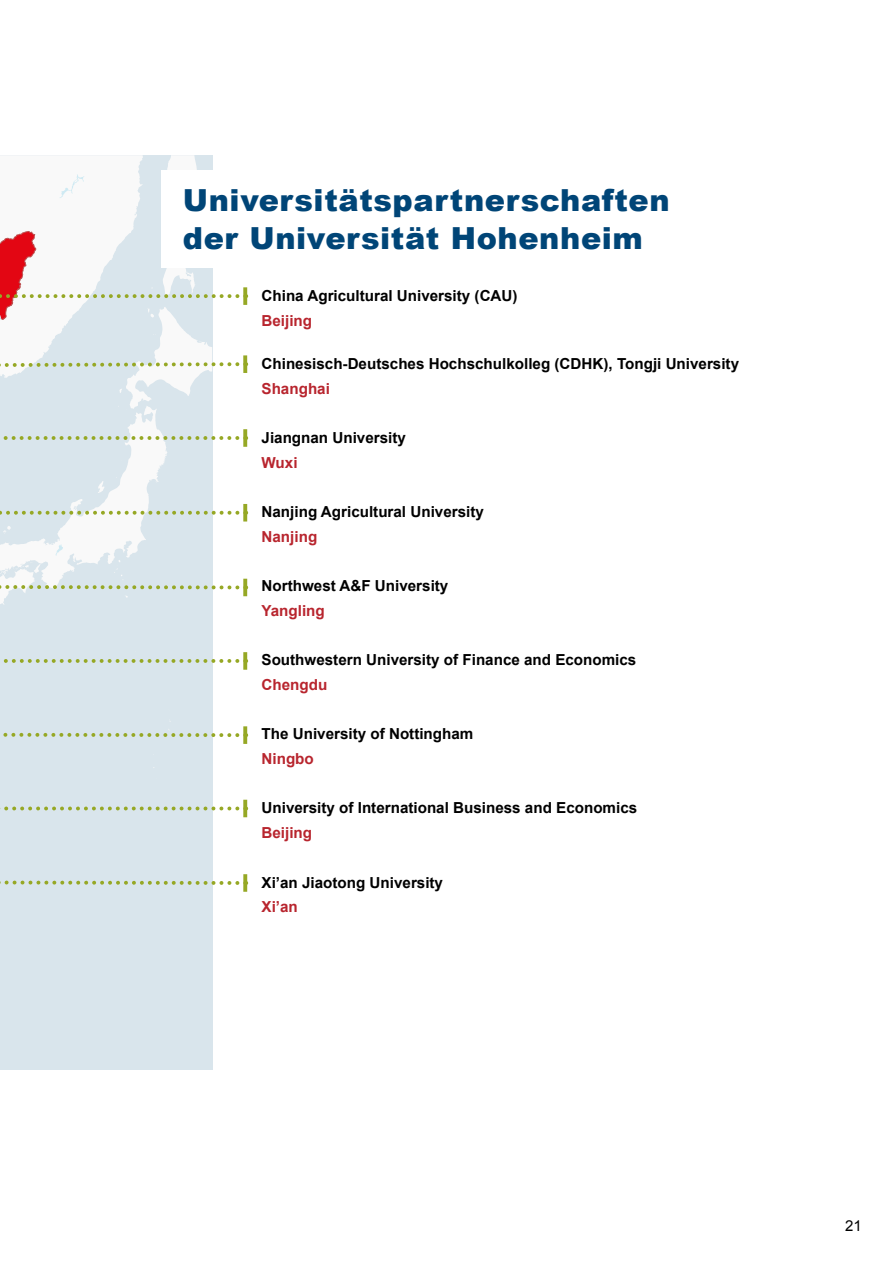
<style>
.page{position:relative;width:893px;height:1263px;background:#fff}
.page>*{position:absolute;margin:0;border:0;box-sizing:border-box;transform-origin:0 0}
.t1{font:900 30.45px/38px "Arial";letter-spacing:.02em;color:#004577}
.t2{font:700 15.15px "Arial";color:#000}
.t3{font:700 15.15px "Arial";color:#b8252e}
.t4{font:15px "Arial";color:#000}
</style>
<div class="page">
<div style="left:0;top:155px;width:212px;height:914px;background:#d9e5ec"></div>
<hr style="left:243px;top:287px;width:4px;height:18px;background:#96a825">
<hr style="left:243px;top:355px;width:4px;height:18px;background:#96a825">
<hr style="left:243px;top:800px;width:4px;height:17px;background:#96a825">
<hr style="left:243px;top:579px;width:4px;height:17px;background:#96a825">
<hr style="left:243px;top:874px;width:4px;height:18px;background:#96a825">
<hr style="left:243px;top:652px;width:4px;height:18px;background:#96a825">
<hr style="left:243px;top:429px;width:4px;height:18px;background:#96a825">
<hr style="left:243px;top:504px;width:4px;height:17px;background:#96a825">
<svg style="left:0;top:155px;width:246px;height:746px"></svg>
<svg style="left:243px;top:726px;width:4px;height:18px"></svg>
<h1 class="t1" style="left:183px;top:180px;width:488px">Universitätspartnerschaften der Universität Hohenheim</h1>
<p class="t2" style="left:262px;top:286px;width:258px">China Agricultural University (CAU)</p>
<p class="t3" style="left:262px;top:311px;width:52px">Beijing</p>
<p class="t2" style="left:262px;top:354px;width:479px">Chinesisch-Deutsches Hochschulkolleg (CDHK), Tongji University</p>
<p class="t3" style="left:262px;top:378px;width:70px">Shanghai</p>
<p class="t2" style="left:262px;top:428px;width:146px">Jiangnan University</p>
<p class="t3" style="left:262px;top:452px;width:38px">Wuxi</p>
<p class="t2" style="left:262px;top:502px;width:224px">Nanjing Agricultural University</p>
<p class="t3" style="left:262px;top:527px;width:57px">Nanjing</p>
<p class="t2" style="left:262px;top:576px;width:188px">Northwest A&amp;F University</p>
<p class="t3" style="left:262px;top:601px;width:65px">Yangling</p>
<p class="t2" style="left:262px;top:650px;width:376px">Southwestern University of Finance and Economics</p>
<p class="t3" style="left:262px;top:675px;width:67px">Chengdu</p>
<p class="t2" style="left:262px;top:724px;width:213px">The University of Nottingham</p>
<p class="t3" style="left:262px;top:749px;width:54px">Ningbo</p>
<p class="t2" style="left:262px;top:798px;width:377px">University of International Business and Economics</p>
<p class="t3" style="left:262px;top:823px;width:52px">Beijing</p>
<p class="t2" style="left:262px;top:872px;width:183px">Xi’an Jiaotong University</p>
<p class="t3" style="left:262px;top:897px;width:38px">Xi’an</p>
<p class="t4" style="left:845px;top:1216px;width:18px">21</p>
</div>
